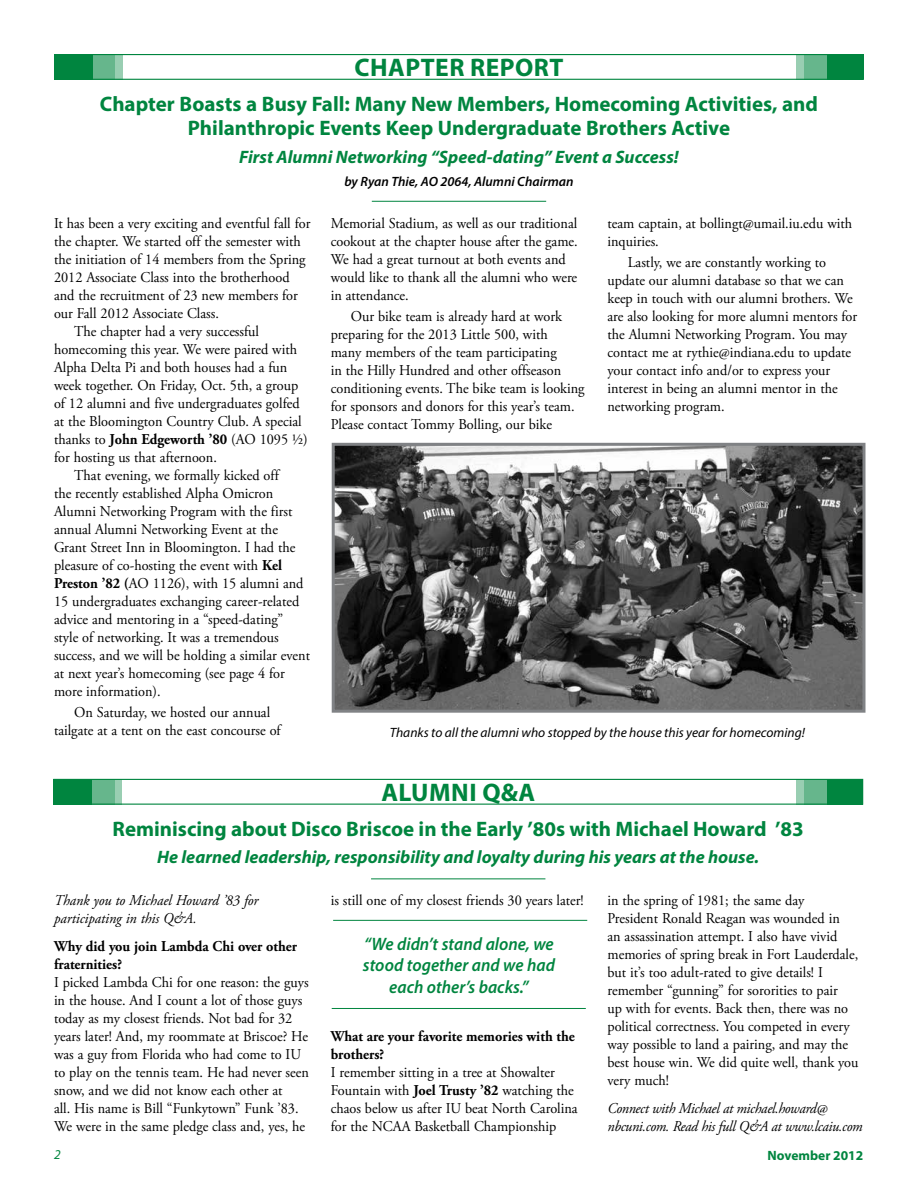
<style>
.page{position:relative;width:918px;height:1188px;background:#fff}
.page>*{position:absolute;margin:0;border:0;box-sizing:border-box;transform-origin:0 0}
.t1{font:700 25.5px "Myriad Pro";letter-spacing:.02em;color:#00853f}
.t2{font:700 21px/24px "Myriad Pro";color:#00853f;text-align:center}
.t3{font:italic 700 18px "Myriad Pro";color:#00853f}
.t4{font:italic 600 18px/21.6px "Myriad Pro";color:#00853f;text-align:center;scale:.95 1}
.t5{font:15px/18px "Adobe Garamond Pro";color:#000;scale:.95 1}
.t6{font:700 15px/18px "Adobe Garamond Pro";color:#000;scale:.95 1}
.t7{font:italic 15px/18px "Adobe Garamond Pro";letter-spacing:-.02em;color:#000;scale:.95 1}
.t8{font:italic 15px/18px "Adobe Garamond Pro";color:#000;scale:.95 1}
.t9{font:italic 13.5px "Myriad Pro";color:#000}
.t10{font:italic 600 13.5px "Myriad Pro";color:#000}
.t11{font:700 13.5px "Myriad Pro";color:#00853f}
.t12{font:italic 13.5px "Myriad Pro";color:#00853f}
.s1{font-weight:700}
</style>
<div class="page">
<div style="left:87px;top:54px;width:36px;height:26px;background:#99ceb2"></div>
<div style="left:79px;top:54px;width:36px;height:26px;background:#66b68c"></div>
<div style="left:54px;top:54px;width:38px;height:26px;background:#00853f"></div>
<div style="left:796px;top:54px;width:36px;height:26px;background:#99ceb2"></div>
<div style="left:804px;top:54px;width:36px;height:26px;background:#66b68c"></div>
<div style="left:827px;top:54px;width:36px;height:26px;background:#00853f"></div>
<div style="left:54px;top:54px;width:810px;height:26px;border:1px solid #00853f"></div>
<hr style="left:372px;top:201px;width:174px;height:1px;background:#00853f">
<img style="left:336px;top:447px;width:526px;height:262px">
<div style="left:332px;top:443px;width:534px;height:270px;border:3px solid #808285"></div>
<div style="left:87px;top:779px;width:35px;height:26px;background:#99ceb2"></div>
<div style="left:79px;top:779px;width:36px;height:26px;background:#66b68c"></div>
<div style="left:53px;top:779px;width:39px;height:26px;background:#00853f"></div>
<div style="left:796px;top:779px;width:36px;height:26px;background:#99ceb2"></div>
<div style="left:804px;top:779px;width:36px;height:26px;background:#66b68c"></div>
<div style="left:827px;top:779px;width:36px;height:26px;background:#00853f"></div>
<div style="left:53px;top:779px;width:810px;height:26px;border:1px solid #00853f"></div>
<hr style="left:371px;top:878px;width:174px;height:1px;background:#00853f">
<hr style="left:332px;top:1008px;width:254px;height:1px;background:#00853f">
<hr style="left:333px;top:920px;width:254px;height:1px;background:#00853f">
<h1 class="t1" style="left:354px;top:51px;width:211px">Chapter Report</h1>
<h2 class="t2" style="left:100px;top:91px;width:720px">Chapter Boasts a Busy Fall: Many New Members, Homecoming Activities, and<br>Philanthropic Events Keep Undergraduate Brothers Active</h2>
<p class="t3" style="left:239px;top:145px;width:441px">First Alumni Networking “Speed-dating” Event a Success!</p>
<p class="t10" style="left:344px;top:173px;width:231px">by Ryan Thie, AO 2064, Alumni Chairman</p>
<p class="t5" style="left:54px;top:214px;width:272px">It has been a very exciting and eventful fall for</p>
<p class="t5" style="left:54px;top:232px;width:261px">the chapter. We started off the semester with</p>
<p class="t5" style="left:54px;top:250px;width:266px">the initiation of 14 members from the Spring</p>
<p class="t5" style="left:54px;top:268px;width:250px">2012 Associate Class into the brotherhood</p>
<p class="t5" style="left:54px;top:286px;width:258px">and the recruitment of 23 new members for</p>
<p class="t5" style="left:54px;top:304px;width:175px">our Fall 2012 Associate Class.</p>
<p class="t5" style="left:74px;top:322px;width:196px">The chapter had a very successful</p>
<p class="t5" style="left:54px;top:340px;width:257px">homecoming this year. We were paired with</p>
<p class="t5" style="left:54px;top:358px;width:247px">Alpha Delta Pi and both houses had a fun</p>
<p class="t5" style="left:54px;top:376px;width:259px">week together. On Friday, Oct. 5th, a group</p>
<p class="t5" style="left:54px;top:394px;width:260px">of 12 alumni and five undergraduates golfed</p>
<p class="t5" style="left:54px;top:412px;width:262px">at the Bloomington Country Club. A special</p>
<p class="t5" style="left:54px;top:430px;width:269px">thanks to <span class="s1">John Edgeworth ’80</span> (AO 1095 ½)</p>
<p class="t5" style="left:54px;top:448px;width:173px">for hosting us that afternoon.</p>
<p class="t5" style="left:74px;top:466px;width:217px">That evening, we formally kicked off</p>
<p class="t5" style="left:54px;top:484px;width:232px">the recently established Alpha Omicron</p>
<p class="t5" style="left:54px;top:502px;width:252px">Alumni Networking Program with the first</p>
<p class="t5" style="left:54px;top:520px;width:237px">annual Alumni Networking Event at the</p>
<p class="t5" style="left:54px;top:538px;width:256px">Grant Street Inn in Bloomington. I had the</p>
<p class="t5" style="left:54px;top:556px;width:242px">pleasure of co-hosting the event with <span class="s1">Kel</span></p>
<p class="t5" style="left:54px;top:574px;width:264px"><span class="s1">Preston ’82 (</span>AO 1126), with 15 alumni and</p>
<p class="t5" style="left:54px;top:592px;width:260px">15 undergraduates exchanging career-related</p>
<p class="t5" style="left:54px;top:610px;width:243px">advice and mentoring in a “speed-dating”</p>
<p class="t5" style="left:54px;top:628px;width:238px">style of networking. It was a tremendous</p>
<p class="t5" style="left:54px;top:646px;width:271px">success, and we will be holding a similar event</p>
<p class="t5" style="left:54px;top:664px;width:244px">at next year’s homecoming (see page 4 for</p>
<p class="t5" style="left:54px;top:682px;width:114px">more information).</p>
<p class="t5" style="left:54px;top:704px;width:240px;text-indent:20px">On Saturday, we hosted our annual tailgate at a tent on the east concourse of</p>
<p class="t5" style="left:331px;top:214px;width:262px">Memorial Stadium, as well as our traditional cookout at the chapter house after the game.<br>We had a great turnout at both events and would like to thank all the alumni who were in attendance.</p>
<p class="t5" style="left:331px;top:308px;width:269px;text-indent:20px">Our bike team is already hard at work preparing for the 2013 Little 500, with<br>many members of the team participating<br>in the Hilly Hundred and other offseason conditioning events. The bike team is looking for sponsors and donors for this year’s team.<br>Please contact Tommy Bolling, our bike</p>
<p class="t5" style="left:607px;top:214px;width:259px">team captain, at bollingt@umail.iu.edu with inquiries.</p>
<p class="t5" style="left:607px;top:254px;width:264px;text-indent:20px">Lastly, we are constantly working to update our alumni database so that we can keep in touch with our alumni brothers. We are also looking for more alumni mentors for the Alumni Networking Program. You may contact me at rythie@indiana.edu to update your contact info and/or to express your interest in being an alumni mentor in the networking program.</p>
<p class="t9" style="left:390px;top:724px;width:417px">Thanks to all the alumni who stopped by the house this year for homecoming!</p>
<h1 class="t1" style="left:381px;top:776px;width:155px">Alum ni Q&amp;A</h1>
<h2 class="t2" style="left:113px;top:816px;width:693px">Reminiscing about Disco Briscoe in the Early ’80s with Michael Howard ’83</h2>
<p class="t3" style="left:157px;top:846px;width:604px">He learned leadership, responsibility and loyalty during his years at the house.</p>
<p class="t8" style="left:54px;top:892px;width:217px">Thank you to Michael Howard ’83 for participating in this Q&amp;A.</p>
<p class="t6" style="left:54px;top:938px;width:258px">Why did you join Lambda Chi over other fraternities?</p>
<p class="t5" style="left:54px;top:974px;width:270px">I picked Lambda Chi for one reason: the guys in the house. And I count a lot of those guys today as my closest friends. Not bad for 32 years later! And, my roommate at Briscoe? He was a guy from Florida who had come to IU to play on the tennis team. He had never seen snow, and we did not know each other at<br>all. His name is Bill “Funkytown” Funk ’83.<br>We were in the same pledge class and, yes, he</p>
<p class="t5" style="left:331px;top:892px;width:268px">is still one of my closest friends 30 years later!</p>
<p class="t4" style="left:363px;top:932px;width:204px">“We didn’t stand alone, we stood together and we had each other’s backs.”</p>
<p class="t6" style="left:331px;top:1028px;width:259px">What are your favorite memories with the brothers?</p>
<p class="t5" style="left:331px;top:1064px;width:261px">I remember sitting in a tree at Showalter Fountain with <span class="s1">Joel Trusty ’82</span> watching the chaos below us after IU beat North Carolina for the NCAA Basketball Championship</p>
<p class="t5" style="left:607px;top:892px;width:266px">in the spring of 1981; the same day President Ronald Reagan was wounded in<br>an assassination attempt. I also have vivid memories of spring break in Fort Lauderdale, but it’s too adult-rated to give details! I remember “gunning” for sororities to pair<br>up with for events. Back then, there was no political correctness. You competed in every way possible to land a pairing, and may the best house win. We did quite well, thank you very much!</p>
<p class="t7" style="left:607px;top:1100px;width:270px">Connect with Michael at michael.howard@ nbcuni.com. Read his full Q&amp;A at www.lcaiu.com</p>
<p class="t12" style="left:54px;top:1146px;width:8px">2</p>
<p class="t11" style="left:768px;top:1147px;width:97px">November 2012</p>
</div>
